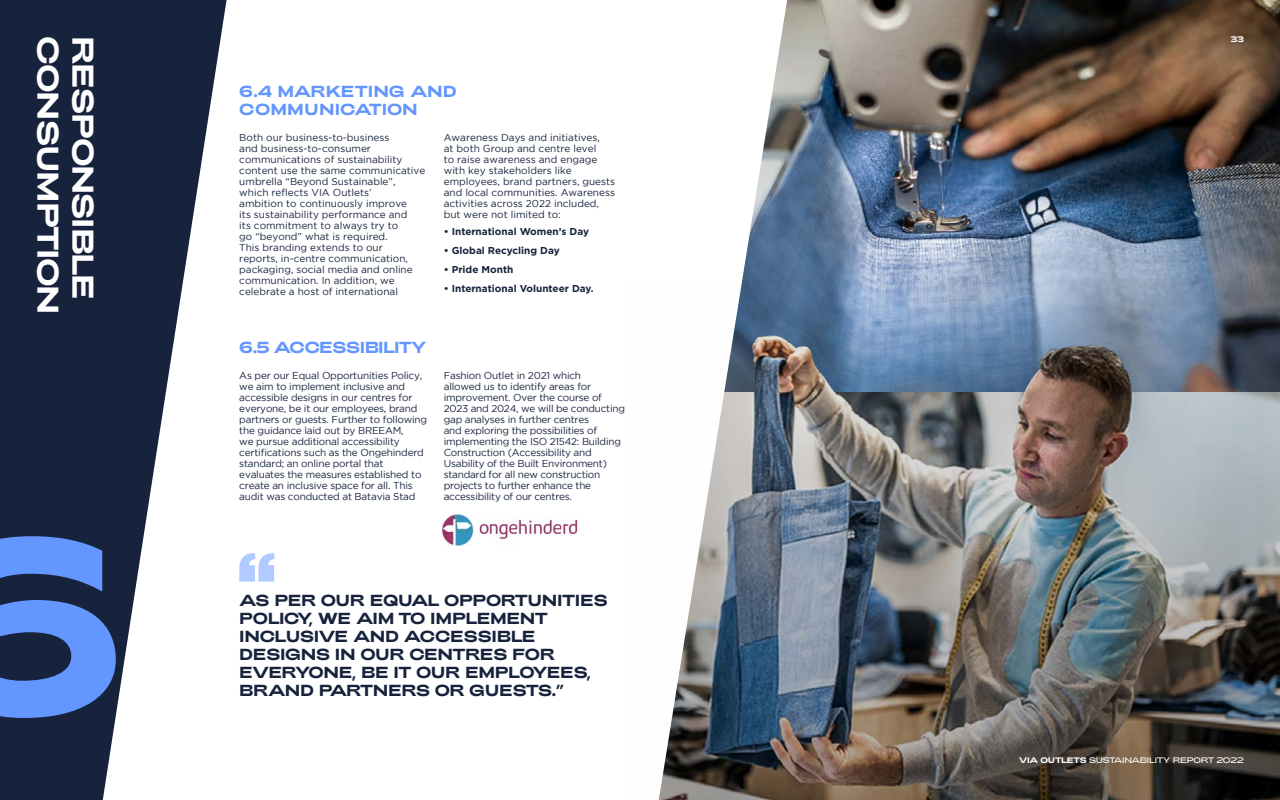
<style>
.page{position:relative;width:1280px;height:800px;background:#fff}
.page>*{position:absolute;margin:0;border:0;box-sizing:border-box;transform-origin:0 0}
.t1{font:700 250px "Adieu";color:#6496ff}
.t2{font:700 30px "Adieu";letter-spacing:-.04em;color:#fff}
.t3{font:700 16px/18px "Adieu";letter-spacing:-.03em;color:#17233d}
.t4{font:700 16px/18px "Adieu";letter-spacing:-.015em;color:#6496ff}
.t5{font:700 16px "Adieu";letter-spacing:-.04em;color:#6496ff}
.t6{font:10px/11px "Gotham";letter-spacing:-.02em;color:#17233d}
.t7{font:10px/11px "Gotham";color:#17233d}
.t8{font:700 10px "Gotham";color:#17233d}
.t9{font:300 8px "Adieu";letter-spacing:-.04em;color:#fff}
.t10{font:700 8px "Adieu";color:#fff}
.s1{font-weight:700}
</style>
<div class="page">
<img style="left:787px;top:392px;width:493px;height:408px">
<img style="left:787px;top:0;width:493px;height:392px">
<svg style="left:441px;top:2px;width:346px;height:798px"></svg>
<svg style="left:0;top:0;width:227px;height:800px;fill:#17233d"></svg>
<img style="left:442px;top:515px;width:136px;height:31px">
<svg style="left:239px;top:553px;width:36px;height:29px"></svg>
<h2 class="t2" style="left:65px;top:36px;width:280px;rotate:90deg">CONSUMPTION</h2>
<h2 class="t2" style="left:100px;top:36px;width:265px;rotate:90deg">RESPONSIBLE</h2>
<h1 class="t1" style="left:-89px;top:482px;width:216px">6</h1>
<h3 class="t4" style="left:239px;top:83px;width:219px">6.4 MARKETING AND<br>COMMUNICATION</h3>
<p class="t7" style="left:239px;top:132px;width:187px">Both our business-to-business<br>and business-to-consumer communications of sustainability content use the same communicative umbrella “Beyond Sustainable”, which reflects VIA Outlets’<br>ambition to continuously improve<br>its sustainability performance and<br>its commitment to always try to<br>go “beyond” what is required.<br>This branding extends to our<br>reports, in-centre communication, packaging, social media and online communication. In addition, we celebrate a host of international</p>
<p class="t7" style="left:444px;top:132px;width:173px">Awareness Days and initiatives,<br>at both Group and centre level<br>to raise awareness and engage with key stakeholders like employees, brand partners, guests and local communities. Awareness activities across 2022 included, but were not limited to:</p>
<p class="t8" style="left:444px;top:225px;width:147px">• International Women’s Day</p>
<p class="t8" style="left:444px;top:244px;width:118px">• Global Recycling Day</p>
<p class="t8" style="left:444px;top:263px;width:71px">• Pride Month</p>
<p class="t8" style="left:444px;top:282px;width:151px">• International Volunteer Day.</p>
<h3 class="t5" style="left:239px;top:338px;width:189px">6.5 ACCESSIBILITY</h3>
<p class="t6" style="left:239px;top:370px;width:189px">As per our Equal Opportunities Policy, we aim to implement inclusive and accessible designs in our centres for everyone, be it our employees, brand partners or guests. Further to following the guidance laid out by BREEAM,<br>we pursue additional accessibility certifications such as the Ongehinderd standard; an online portal that evaluates the measures established to create an inclusive space for all. This audit was conducted at Batavia Stad</p>
<p class="t6" style="left:444px;top:370px;width:183px">Fashion Outlet in 2021 which<br>allowed us to identify areas for improvement. Over the course of 2023 and 2024, we will be conducting gap analyses in further centres<br>and exploring the possibilities of implementing the ISO 21542: Building Construction (Accessibility and Usability of the Built Environment) standard for all new construction projects to further enhance the accessibility of our centres.</p>
<h3 class="t3" style="left:239px;top:592px;width:370px">AS PER OUR EQUAL OPPORTUNITIES<br>POLICY, WE AIM TO IMPLEMENT<br>INCLUSIVE AND ACCESSIBLE<br>DESIGNS IN OUR CENTRES FOR<br>EVERYONE, BE IT OUR EMPLOYEES,<br>BRAND PARTNERS OR GUESTS.”</h3>
<p class="t10" style="left:1231px;top:34px;width:15px">33</p>
<p class="t9" style="left:1019px;top:756px;width:226px"><span class="s1">VIA OUTLETS</span> SUSTAINABILITY REPORT 2022</p>
</div>
